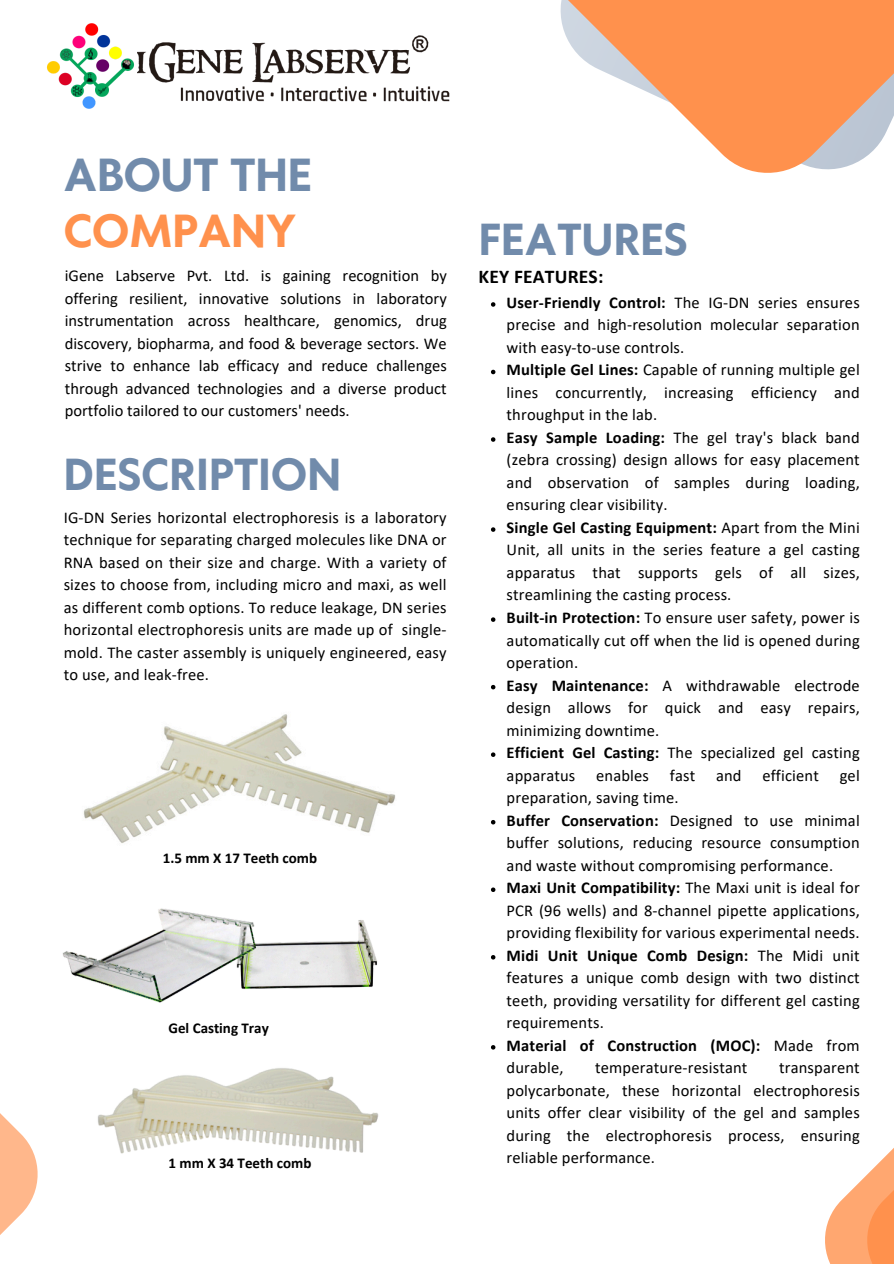
<style>
.page{position:relative;width:894px;height:1264px;background:#fff}
.page>*{position:absolute;margin:0;border:0;box-sizing:border-box;transform-origin:0 0}
.t1{font:700 43.35px/56.2px "Klein Text";color:#718bab}
.t2{font:700 42px "Klein Text";letter-spacing:.01em;color:#718bab}
.t3{font:700 19.5px "Calibri";letter-spacing:.01em;color:#000}
.t4{font:16.5px/22.5px "Calibri";letter-spacing:.01em;color:#000;text-align:justify}
.t5{font:700 15px "Calibri";color:#000}
.s1{color:#ff914d}
.s2{font-weight:700}
</style>
<div class="page">
<svg style="left:560px;top:0;width:333px;height:173px;fill:#ff914d"></svg>
<svg style="left:0;top:1113px;width:31px;height:122px"></svg>
<svg style="left:825px;top:1149px;width:68px;height:114px"></svg>
<img style="left:137px;top:35px;width:313px;height:67px">
<img style="left:47px;top:23px;width:87px;height:86px">
<svg style="left:88px;top:49px;width:5px;height:9px"></svg>
<svg style="left:61px;top:50px;width:11px;height:10px"></svg>
<svg style="left:122px;top:60px;width:8px;height:9px"></svg>
<svg style="left:73px;top:73px;width:35px;height:23px"></svg>
<img style="left:83px;top:714px;width:312px;height:120px">
<img style="left:62px;top:834px;width:313px;height:120px">
<img style="left:31px;top:954px;width:348px;height:247px">
<svg style="left:491px;top:302px;width:4px;height:5px"></svg>
<svg style="left:491px;top:370px;width:4px;height:4px"></svg>
<svg style="left:491px;top:437px;width:4px;height:5px"></svg>
<svg style="left:491px;top:527px;width:4px;height:5px"></svg>
<svg style="left:491px;top:617px;width:4px;height:5px"></svg>
<svg style="left:491px;top:685px;width:4px;height:4px"></svg>
<svg style="left:491px;top:752px;width:4px;height:5px"></svg>
<svg style="left:491px;top:820px;width:4px;height:4px"></svg>
<svg style="left:491px;top:887px;width:4px;height:5px"></svg>
<svg style="left:491px;top:955px;width:4px;height:4px"></svg>
<svg style="left:491px;top:1045px;width:4px;height:4px"></svg>
<p class="t1" style="left:64px;top:150px;width:249px">ABOUT THE<br><span class="s1">COMPANY</span></p>
<p class="t4" style="left:65px;top:266px;width:383px">iGene Labserve Pvt. Ltd. is gaining recognition by offering resilient, innovative solutions in laboratory instrumentation across healthcare, genomics, drug discovery, biopharma, and food &amp; beverage sectors. We strive to enhance lab efficacy and reduce challenges through advanced technologies and a diverse product portfolio tailored to our customers' needs.</p>
<p class="t2" style="left:64px;top:453px;width:279px">DESCRIPTION</p>
<p class="t4" style="left:64px;top:507px;width:384px">IG-DN Series horizontal electrophoresis is a laboratory technique for separating charged molecules like DNA or RNA based on their size and charge. With a variety of sizes to choose from, including micro and maxi, as well as different comb options. To reduce leakage, DN series horizontal electrophoresis units are made up of single&shy;mold. The caster assembly is uniquely engineered, easy to use, and leak-free.</p>
<p class="t5" style="left:163px;top:851px;width:156px">1.5 mm X 17 Teeth comb</p>
<h1 class="t5" style="left:168px;top:1021px;width:102px">Gel Casting Tray</h1>
<h1 class="t5" style="left:168px;top:1156px;width:144px">1 mm X 34 Teeth comb</h1>
<p class="t2" style="left:478px;top:218px;width:210px">FEATURES</p>
<p class="t3" style="left:478px;top:268px;width:126px">KEY FEATURES:</p>
<p class="t4" style="left:506px;top:292px;width:354px;text-align:left"><span class="s2">User-Friendly Control:</span> The IG-DN series ensures precise and high-resolution molecular separation with easy-to-use controls.<br><span class="s2">Multiple Gel Lines:</span> Capable of running multiple gel lines concurrently, increasing efficiency and throughput in the lab.<br><span class="s2">Easy Sample Loading:</span> The gel tray's black band (zebra crossing) design allows for easy placement and observation of samples during loading, ensuring clear visibility.<br><span class="s2">Single Gel Casting Equipment:</span> Apart from the Mini Unit, all units in the series feature a gel casting apparatus that supports gels of all sizes, streamlining the casting process.<br><span class="s2">Built-in Protection:</span> To ensure user safety, power is automatically cut off when the lid is opened during operation.<br><span class="s2">Easy Maintenance:</span> A withdrawable electrode design allows for quick and easy repairs, minimizing downtime.<br><span class="s2">Efficient Gel Casting:</span> The specialized gel casting apparatus</p>
<p class="t4" style="left:596px;top:765px;width:54px">enables</p>
<p class="t4" style="left:669px;top:765px;width:27px">fast</p>
<p class="t4" style="left:715px;top:765px;width:27px">and</p>
<p class="t4" style="left:762px;top:765px;width:58px">efficient</p>
<p class="t4" style="left:839px;top:765px;width:22px">gel</p>
<p class="t4" style="left:506px;top:787px;width:354px;text-align:left">preparation, saving time.<br><span class="s2">Buffer Conservation:</span> Designed to use minimal buffer solutions, reducing resource consumption and waste without compromising performance.<br><span class="s2">Maxi Unit Compatibility:</span> The Maxi unit is ideal for PCR (96 wells) and 8-channel pipette applications, providing flexibility for various experimental needs.<br><span class="s2">Midi Unit Unique Comb Design:</span> The Midi unit features a unique comb design with two distinct teeth, providing versatility for different gel casting requirements.<br><span class="s2">Material of Construction (MOC):</span> Made from durable,</p>
<p class="t4" style="left:595px;top:1057px;width:154px">temperature-resistant</p>
<p class="t4" style="left:506px;top:1057px;width:354px;text-indent:272px">transparent polycarbonate, these horizontal electrophoresis units offer clear visibility of the gel and samples during the electrophoresis process, ensuring reliable performance.</p>
</div>
